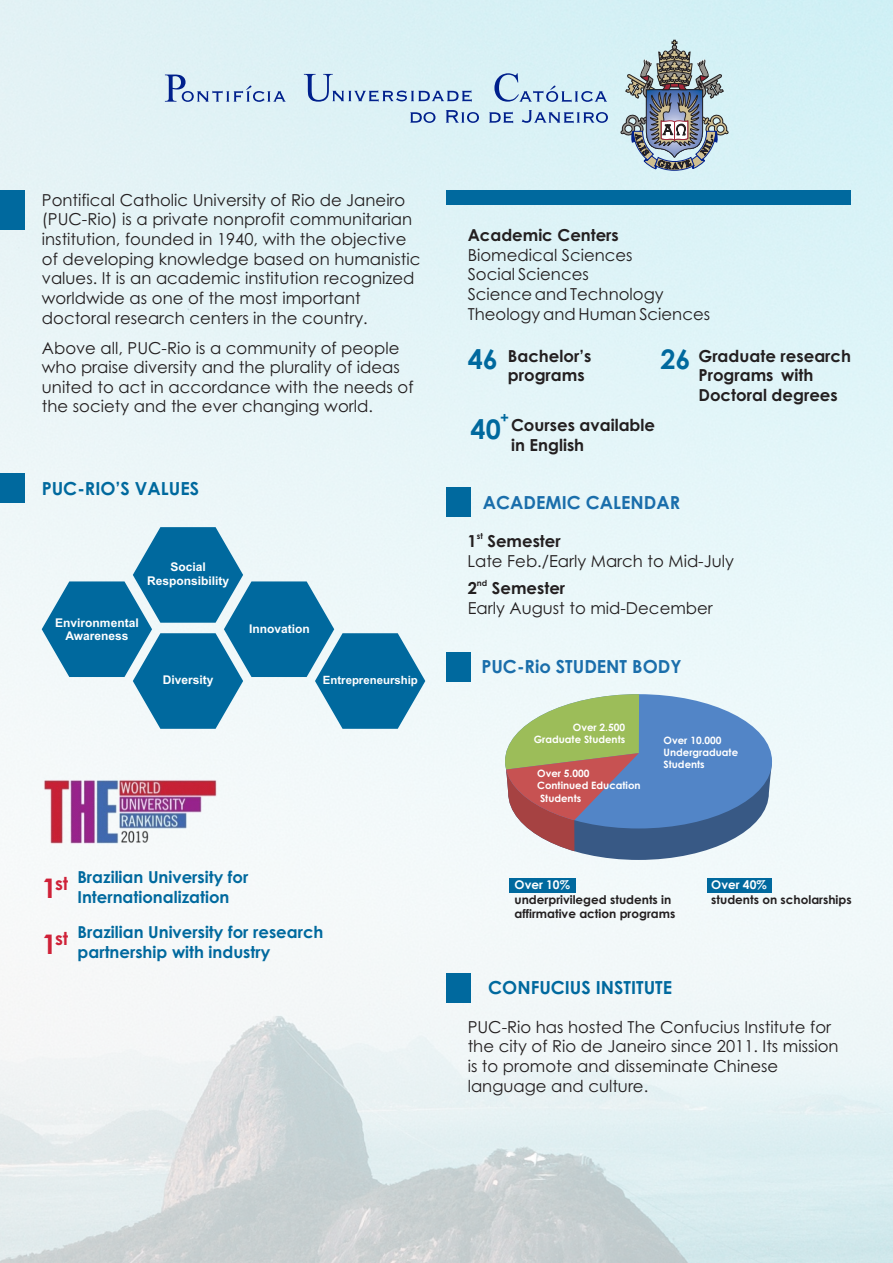
<style>
.page{position:relative;width:893px;height:1263px;background:#fff}
.page>*{position:absolute;margin:0;border:0;box-sizing:border-box;transform-origin:0 0}
.t1{font:700 27px "Century Gothic";color:#00699e}
.t2{font:700 18px "Century Gothic";color:#1a6eab}
.t3{font:700 18px "Century Gothic";color:#00699e}
.t4{font:700 18px "Century Gothic";color:#cf2138}
.t5{font:16.5px/19.6px "Century Gothic";color:#231f20}
.t6{font:700 16.5px/19.8px "Century Gothic";color:#231f20}
.t7{font:700 16.5px/20px "Century Gothic";color:#00699e}
.t8{font:700 15px "Century Gothic";color:#00699e}
.t9{font:700 12px/14.5px "Century Gothic";color:#231f20}
.t10{font:700 12px/13.4px "Arial";color:#fff;text-align:center}
.t11{font:700 12px "Century Gothic";color:#fff}
.t12{font:700 11.4px "Arial";color:#fff}
.t13{font:700 10.2px/12.3px "Century Gothic";color:#fff}
.t14{font:700 8.25px "Century Gothic";color:#231f20}
.s1{font-size:27px}
</style>
<div class="page">
<img style="left:0;top:0;width:893px;height:1263px">
<svg style="left:42px;top:527px;width:383px;height:202px"></svg>
<img style="left:42px;top:779px;width:177px;height:67px">
<div style="left:0;top:190px;width:25px;height:40px;background:#00699e"></div>
<svg style="left:620px;top:40px;width:109px;height:130px;background:#9eaab1"></svg>
<svg style="left:165px;top:75px;width:121px;height:27px;background:#bacfe3"></svg>
<svg style="left:304px;top:74px;width:168px;height:28px;background:#bad2e5"></svg>
<svg style="left:494px;top:73px;width:113px;height:29px;background:#bad4e6"></svg>
<svg style="left:410px;top:112px;width:25px;height:11px"></svg>
<svg style="left:446px;top:110px;width:33px;height:13px"></svg>
<svg style="left:489px;top:112px;width:24px;height:11px"></svg>
<svg style="left:522px;top:110px;width:86px;height:13px"></svg>
<div style="left:446px;top:190px;width:405px;height:15px;background:#00699e"></div>
<div style="left:446px;top:487px;width:25px;height:30px;background:#00699e"></div>
<svg style="left:505px;top:694px;width:267px;height:166px;background:#8695a4"></svg>
<div style="left:509px;top:878px;width:67px;height:14px;background:#00699e"></div>
<div style="left:0;top:474px;width:25px;height:29px;background:#00699e"></div>
<div style="left:446px;top:652px;width:25px;height:29px;background:#00699e"></div>
<div style="left:707px;top:878px;width:64px;height:14px;background:#00699e"></div>
<div style="left:446px;top:973px;width:25px;height:29px;background:#00699e"></div>
<p class="t5" style="left:42px;top:191px;width:380px">Pontifical Catholic University of Rio de Janeiro (PUC-Rio) is a private nonprofit communitarian institution, founded in 1940, with the objective of developing knowledge based on humanistic values. It is an academic institution recognized worldwide as one of the most important doctoral research centers in the country.</p>
<p class="t5" style="left:42px;top:339px;width:373px">Above all, PUC-Rio is a community of people who praise diversity and the plurality of ideas united to act in accordance with the needs of the society and the ever changing world.</p>
<p class="t3" style="left:42px;top:481px;width:159px">PUC-RIO’S VALUES</p>
<p class="t10" style="left:147px;top:561px;width:84px">Social<br>Responsibility</p>
<p class="t10" style="left:55px;top:617px;width:85px">Environmental<br>Awareness</p>
<p class="t10" style="left:163px;top:674px;width:52px">Diversity</p>
<p class="t10" style="left:249px;top:624px;width:62px">Innovation</p>
<p class="t12" style="left:323px;top:676px;width:97px">Entrepreneurship</p>
<p class="t4" style="left:42px;top:876px;width:28px"><span class="s1">1</span>st</p>
<p class="t4" style="left:42px;top:932px;width:28px"><span class="s1">1</span>st</p>
<p class="t7" style="left:77px;top:869px;width:172px">Brazilian University for<br>Internationalization</p>
<p class="t7" style="left:78px;top:923px;width:247px">Brazilian University for research partnership with industry</p>
<p class="t6" style="left:468px;top:227px;width:153px">Academic Centers</p>
<p class="t5" style="left:468px;top:246px;width:244px">Biomedical Sciences<br>Social Sciences<br>Science and Technology<br>Theology and Human Sciences</p>
<p class="t6" style="left:508px;top:347px;width:85px">Bachelor’s programs</p>
<p class="t6" style="left:698px;top:347px;width:154px">Graduate research<br>Programs with<br>Doctoral degrees</p>
<h1 class="t1" style="left:468px;top:349px;width:32px">46</h1>
<h1 class="t1" style="left:660px;top:349px;width:32px">26</h1>
<p class="t8" style="left:500px;top:412px;width:10px">+</p>
<h1 class="t1" style="left:471px;top:418px;width:32px">40</h1>
<p class="t6" style="left:511px;top:417px;width:146px">Courses available in English</p>
<p class="t2" style="left:483px;top:495px;width:199px">ACADEMIC CALENDAR</p>
<p class="t14" style="left:477px;top:532px;width:8px">st</p>
<p class="t6" style="left:467px;top:533px;width:95px">1 Semester</p>
<p class="t5" style="left:467px;top:552px;width:268px">Late Feb./Early March to Mid-July</p>
<p class="t14" style="left:477px;top:579px;width:12px">nd</p>
<p class="t6" style="left:468px;top:580px;width:99px">2 Semester</p>
<p class="t5" style="left:468px;top:599px;width:247px">Early August to mid-December</p>
<p class="t2" style="left:481px;top:660px;width:202px">PUC-Rio STUDENT BODY</p>
<p class="t13" style="left:534px;top:722px;width:93px;text-align:right">Over 2.500<br>Graduate Students</p>
<p class="t13" style="left:537px;top:768px;width:105px">Over 5.000<br>Continued Education<br>Students</p>
<p class="t13" style="left:664px;top:735px;width:76px">Over 10.000<br>Undergraduate<br>Students</p>
<p class="t11" style="left:515px;top:880px;width:57px">Over 10%</p>
<p class="t9" style="left:515px;top:893px;width:162px">underprivileged students in affirmative action programs</p>
<p class="t3" style="left:488px;top:980px;width:185px">CONFUCIUS INSTITUTE</p>
<p class="t11" style="left:711px;top:880px;width:57px">Over 40%</p>
<p class="t9" style="left:711px;top:893px;width:142px">students on scholarships</p>
<p class="t5" style="left:468px;top:1018px;width:372px">PUC-Rio has hosted The Confucius Institute for the city of Rio de Janeiro since 2011. Its mission is to promote and disseminate Chinese language and culture.</p>
</div>
